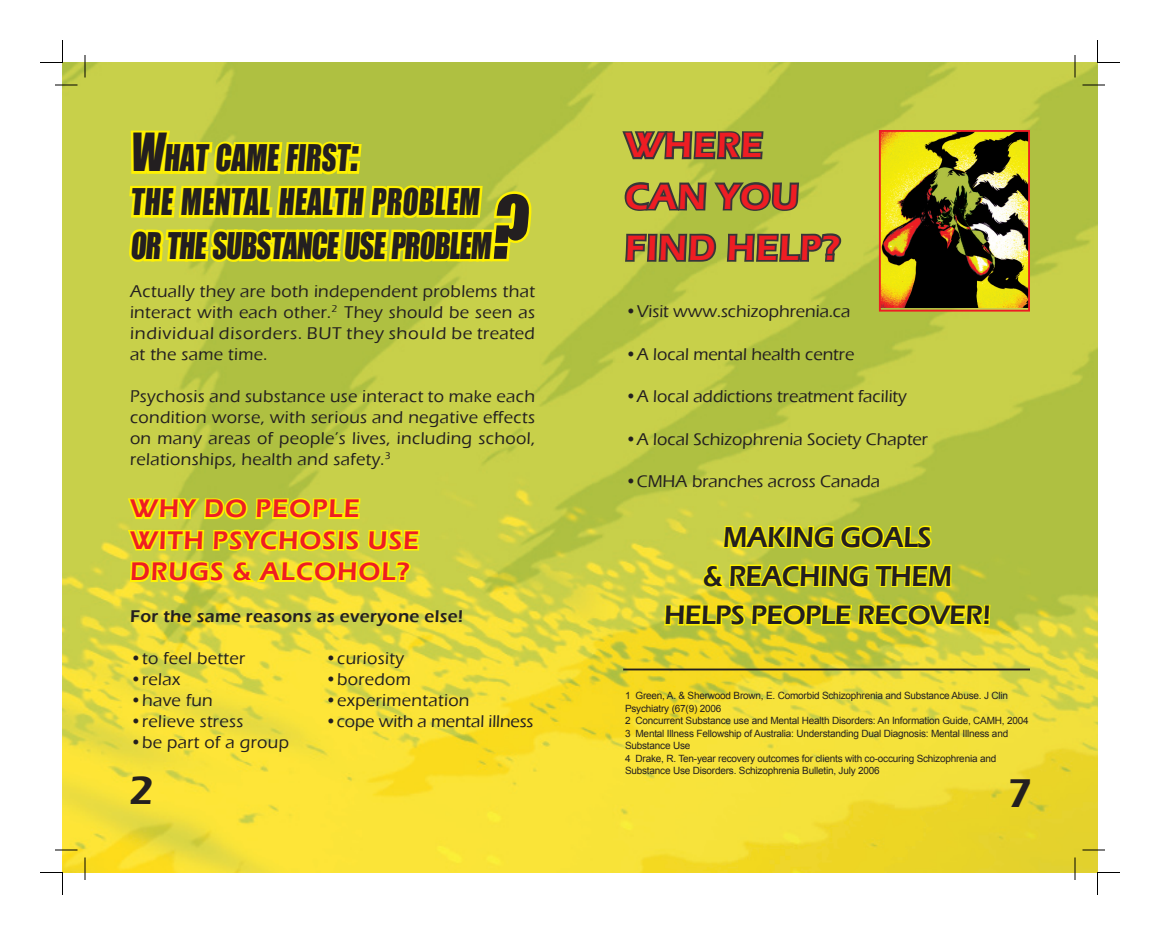
<style>
.page{position:relative;width:1160px;height:935px;background:#fff}
.page>*{position:absolute;margin:0;border:0;box-sizing:border-box;transform-origin:0 0}
.t1{font:80.5px "Impact";color:#231f20;scale:.85 1}
.t2{font:600 41.25px "Eras ITC";color:#231f20}
.t3{font:600 36.25px/51.2px "Eras ITC";letter-spacing:.03em;color:#ee1d23}
.t4{font:33.75px/43.8px "Impact";color:#231f20;scale:.85 1}
.t5{font:600 29.75px/38.8px "Eras ITC";letter-spacing:-.02em;color:#231f20;text-align:center;scale:.93 1}
.t6{font:600 27.5px "Eras ITC";letter-spacing:-.02em;color:#231f20}
.t7{font:600 26.25px/31.5px "Eras ITC";letter-spacing:.04em;color:#ee1d23}
.t8{font:500 17.5px/21px "Eras ITC";letter-spacing:.02em;color:#231f20;text-align:justify}
.t9{font:500 17.5px "Eras ITC";color:#231f20}
.t10{font:600 17.5px "Eras ITC";letter-spacing:.02em;color:#231f20}
.t11{font:500 17.5px "Eras ITC";letter-spacing:-.005em;color:#231f20}
.t12{font:10px/12.5px "Arial";letter-spacing:-.02em;color:#231f20}
.s1{font-size:48.25px}
</style>
<div class="page">
<img style="left:62px;top:62px;width:1036px;height:810px">
<svg style="left:125px;top:62px;width:409px;height:646px;background:#ced139"></svg>
<svg style="left:620px;top:62px;width:224px;height:268px;background:#a9b344"></svg>
<svg style="left:663px;top:452px;width:329px;height:323px;background:#d8d436"></svg>
<hr style="left:623px;top:669px;width:407px;height:1px;background:#231f20">
<img style="left:882px;top:133px;width:145px;height:175px">
<div style="left:879px;top:130px;width:151px;height:182px;border:2px solid #ee1d23"></div>
<svg style="left:85px;top:55px;width:1px;height:23px"></svg>
<svg style="left:55px;top:85px;width:23px;height:1px"></svg>
<svg style="left:1075px;top:55px;width:1px;height:23px"></svg>
<svg style="left:1082px;top:85px;width:23px;height:1px"></svg>
<svg style="left:85px;top:858px;width:1px;height:22px"></svg>
<svg style="left:55px;top:850px;width:23px;height:1px"></svg>
<svg style="left:1075px;top:858px;width:1px;height:22px"></svg>
<svg style="left:1082px;top:850px;width:23px;height:1px"></svg>
<svg style="left:40px;top:40px;width:23px;height:23px"></svg>
<svg style="left:1097px;top:40px;width:23px;height:23px"></svg>
<svg style="left:40px;top:872px;width:23px;height:23px"></svg>
<svg style="left:1097px;top:872px;width:23px;height:23px"></svg>
<h3 class="t4" style="left:130px;top:135px;width:431px"><span class="s1">W</span>HAT CAME FIRST<span class="s1">:<br></span>THE MENTAL HEALTH PROBLEM<br>OR THE SUBSTANCE USE PROBLEM</h3>
<h3 class="t3" style="left:625px;top:120px;width:217px">WHERE<br>CAN YOU<br>FIND HELP?</h3>
<h1 class="t1" style="left:490px;top:165px;width:56px">?</h1>
<p class="t8" style="left:130px;top:281px;width:407px">Actually they are both independent problems that interact with each other.<sup>2</sup> They should be seen as individual disorders. BUT they should be treated at the same time.</p>
<p class="t8" style="left:130px;top:386px;width:407px">Psychosis and substance use interact to make each condition worse, with serious and negative effects on many areas of people’s lives, including school, relationships, health and safety.<sup>3</sup></p>
<h3 class="t7" style="left:130px;top:493px;width:291px">WHY DO PEOPLE<br>WITH PSYCHOSIS USE<br>DRUGS &amp; ALCOHOL?</h3>
<p class="t10" style="left:130px;top:607px;width:335px">For the same reasons as everyone else!</p>
<p class="t8" style="left:130px;top:648px;width:117px">•to feel better</p>
<p class="t8" style="left:130px;top:669px;width:52px">•relax</p>
<p class="t8" style="left:130px;top:690px;width:84px">•have fun</p>
<p class="t8" style="left:130px;top:711px;width:115px">•relieve stress</p>
<p class="t8" style="left:130px;top:732px;width:161px">•be part of a group</p>
<p class="t9" style="left:625px;top:302px;width:227px">•Visit www.schizophrenia.ca</p>
<p class="t9" style="left:625px;top:344px;width:231px">•A local mental health centre</p>
<p class="t9" style="left:625px;top:387px;width:283px">•A local addictions treatment facility</p>
<p class="t9" style="left:625px;top:429px;width:305px">•A local Schizophrenia Society Chapter</p>
<p class="t9" style="left:625px;top:472px;width:257px">•CMHA branches across Canada</p>
<h3 class="t5" style="left:703px;top:518px;width:269px">MAKING GOALS<br>&amp; REACHING THEM</h3>
<h3 class="t6" style="left:664px;top:600px;width:328px">HELPS PEOPLE RECOVER!</h3>
<p class="t8" style="left:325px;top:648px;width:80px">•curiosity</p>
<p class="t8" style="left:325px;top:669px;width:87px">•boredom</p>
<p class="t8" style="left:325px;top:690px;width:146px">•experimentation</p>
<p class="t11" style="left:325px;top:712px;width:210px">•cope with a mental illness</p>
<p class="t12" style="left:625px;top:690px;width:405px">1 Green, A. &amp; Sherwood Brown, E. Comorbid Schizophrenia and Substance Abuse. J Clin Psychiatry (67(9) 2006<br>2 Concurrent Substance use and Mental Health Disorders: An Information Guide, CAMH, 2004<br>3 Mental Illness Fellowship of Australia: Understanding Dual Diagnosis: Mental Illness and Substance Use<br>4 Drake, R. Ten-year recovery outcomes for clients with co-occuring Schizophrenia and Substance Use Disorders. Schizophrenia Bulletin, July 2006</p>
<h2 class="t2" style="left:129px;top:767px;width:27px">2</h2>
<h2 class="t2" style="left:1008px;top:769px;width:27px">7</h2>
</div>
